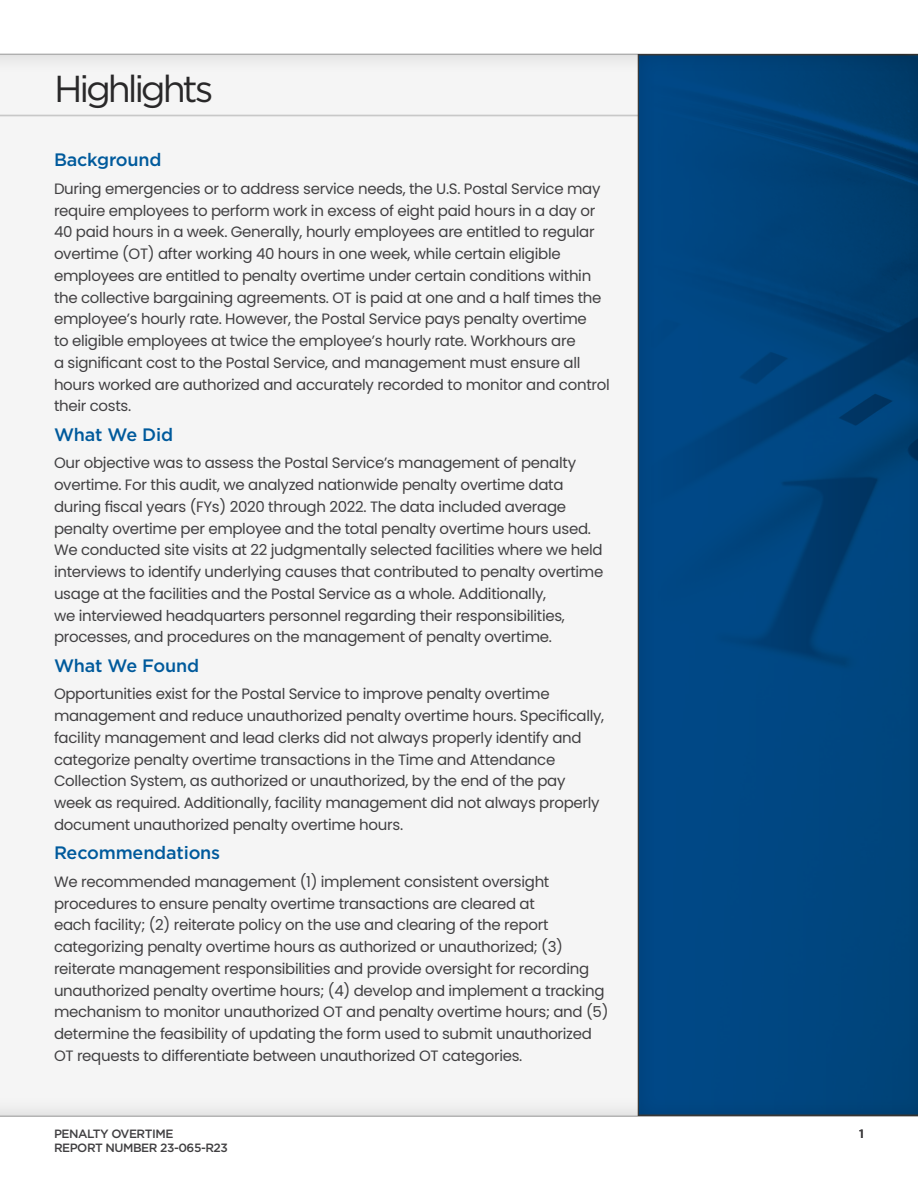
<style>
.page{position:relative;width:918px;height:1188px;background:#fff}
.page>*{position:absolute;margin:0;border:0;box-sizing:border-box;transform-origin:0 0}
.t1{font:37.5px "Gotham";letter-spacing:-.08em;color:#292829}
.t2{font:500 18px "Gotham";letter-spacing:-.01em;color:#005a9c}
.t3{font:15px/21.8px "Poppins";letter-spacing:-.02em;color:#414042}
.t4{font:500 12px "Gotham";letter-spacing:-.04em;color:#414042}
</style>
<div class="page">
<div style="left:0;top:0;width:918px;height:75px;background:#eee"></div>
<div style="left:0;top:0;width:918px;height:54px;background:#fff"></div>
<div style="left:0;top:1095px;width:918px;height:93px;background:#efefef"></div>
<div style="left:0;top:1116px;width:918px;height:72px;background:#fff"></div>
<div style="left:0;top:106px;width:918px;height:19px;background:#000;opacity:.2"></div>
<hr style="left:0;top:115px;width:915px;height:1px;background:#3e3e3e">
<hr style="left:0;top:116px;width:915px;height:1px;background:#3e3e3e">
<div style="left:624px;top:44px;width:294px;height:1074px;background:#000;opacity:.15"></div>
<img style="left:638px;top:54px;width:280px;height:1062px">
<h1 class="t1" style="left:54px;top:68px;width:161px">Highlights</h1>
<p class="t2" style="left:54px;top:150px;width:109px">Background</p>
<p class="t3" style="left:54px;top:178px;width:557px">During emergencies or to address service needs, the U.S. Postal Service may require employees to perform work in excess of eight paid hours in a day or 40 paid hours in a week. Generally, hourly employees are entitled to regular overtime (OT) after working 40 hours in one week, while certain eligible employees are entitled to penalty overtime under certain conditions within the collective bargaining agreements. OT is paid at one and a half times the employee’s hourly rate. However, the Postal Service pays penalty overtime<br>to eligible employees at twice the employee’s hourly rate. Workhours are<br>a significant cost to the Postal Service, and management must ensure all hours worked are authorized and accurately recorded to monitor and control their costs.</p>
<p class="t2" style="left:54px;top:424px;width:121px">What We Did</p>
<p class="t3" style="left:54px;top:452px;width:551px">Our objective was to assess the Postal Service’s management of penalty overtime. For this audit, we analyzed nationwide penalty overtime data during fiscal years (FYs) 2020 through 2022. The data included average penalty overtime per employee and the total penalty overtime hours used.<br>We conducted site visits at 22 judgmentally selected facilities where we held interviews to identify underlying causes that contributed to penalty overtime usage at the facilities and the Postal Service as a whole. Additionally,<br>we interviewed headquarters personnel regarding their responsibilities, processes, and procedures on the management of penalty overtime.</p>
<p class="t2" style="left:54px;top:655px;width:147px">What We Found</p>
<p class="t3" style="left:54px;top:683px;width:552px">Opportunities exist for the Postal Service to improve penalty overtime management and reduce unauthorized penalty overtime hours. Specifically, facility management and lead clerks did not always properly identify and categorize penalty overtime transactions in the Time and Attendance Collection System, as authorized or unauthorized, by the end of the pay week as required. Additionally, facility management did not always properly document unauthorized penalty overtime hours.</p>
<p class="t2" style="left:54px;top:843px;width:168px">Recommendations</p>
<p class="t3" style="left:54px;top:871px;width:556px">We recommended management (1) implement consistent oversight procedures to ensure penalty overtime transactions are cleared at<br>each facility; (2) reiterate policy on the use and clearing of the report categorizing penalty overtime hours as authorized or unauthorized; (3) reiterate management responsibilities and provide oversight for recording unauthorized penalty overtime hours; (4) develop and implement a tracking mechanism to monitor unauthorized OT and penalty overtime hours; and (5) determine the feasibility of updating the form used to submit unauthorized OT requests to differentiate between unauthorized OT categories.</p>
<p class="t4" style="left:54px;top:1127px;width:121px">PENALTY OVERTIME</p>
<p class="t4" style="left:859px;top:1127px;width:6px">1</p>
<p class="t4" style="left:54px;top:1141px;width:175px">REPORT NUMBER 23-065-R23</p>
</div>
